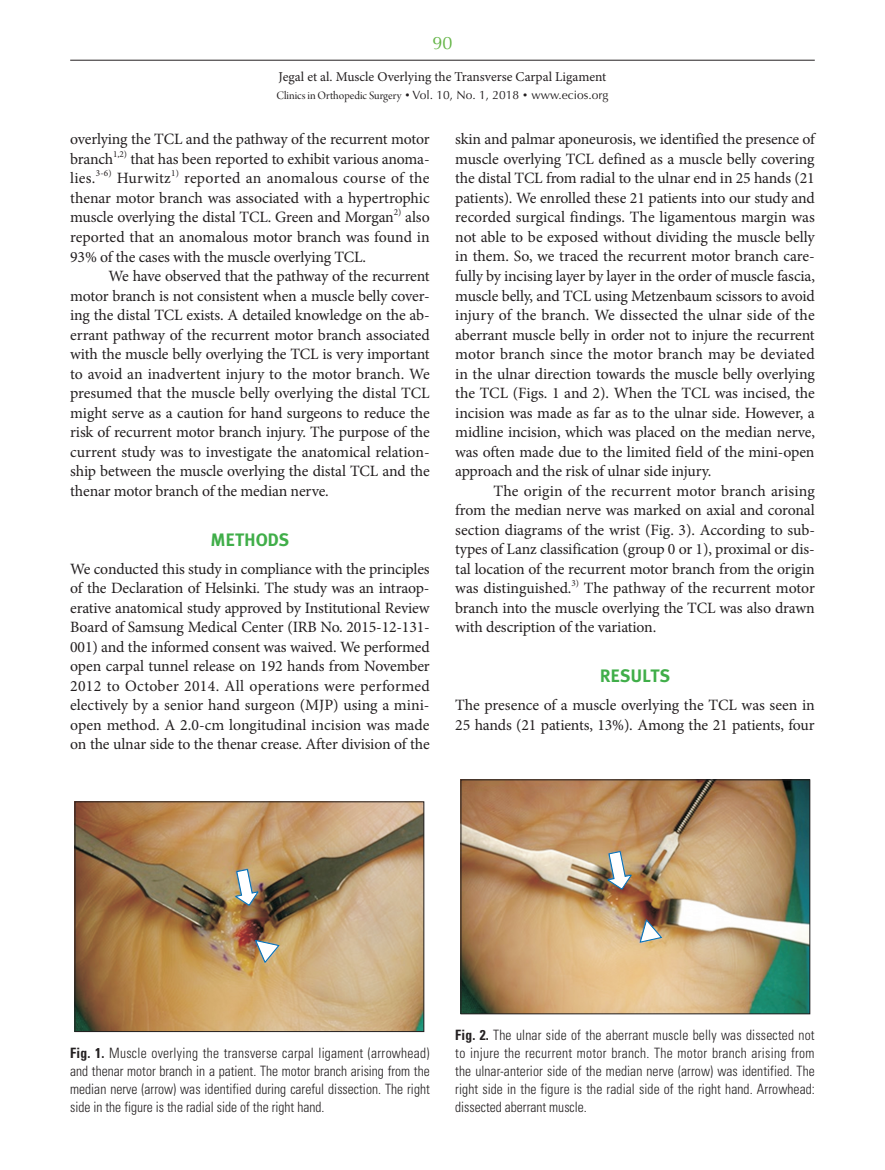
<style>
.page{position:relative;width:885px;height:1170px;background:#fff}
.page>*{position:absolute;margin:0;border:0;box-sizing:border-box;transform-origin:0 0}
.t1{font:700 18px "Meta Plus";letter-spacing:-.01em;color:#40ae49}
.t2{font:18px "Optima LT Std";color:#63b445}
.t3{font:15.75px/19.5px "Minion Pro";letter-spacing:-.01em;color:#231f20;text-align:justify}
.t4{font:15.75px "Minion Pro";letter-spacing:.015em;color:#231f20}
.t5{font:300 condensed 14.25px/18px "Univers";color:#231f20;text-align:justify;scale:.95 1}
.t6{font:13.5px "Minion Pro";color:#231f20}
.t7{font:12px "Optima LT Std";color:#231f20}
.t8{font:9.15px "Minion Pro";color:#231f20}
.s1{font-family:"Arno Pro Display"}
.s2{font-size:9px}
.s3{font-weight:700}
</style>
<div class="page">
<hr style="left:70px;top:60px;width:744px;height:1px;background:#231f20">
<img style="left:77px;top:803px;width:345px;height:226px">
<div style="left:75px;top:801px;width:349px;height:230px;border:1px solid #231f20"></div>
<svg style="left:233px;top:868px;width:27px;height:38px"></svg>
<svg style="left:254px;top:939px;width:26px;height:24px"></svg>
<img style="left:462px;top:781px;width:346px;height:231px">
<div style="left:460px;top:779px;width:350px;height:235px;border:1px solid #231f20"></div>
<svg style="left:605px;top:850px;width:28px;height:40px"></svg>
<svg style="left:639px;top:918px;width:23px;height:25px"></svg>
<p class="t2" style="left:432px;top:32px;width:22px">90</p>
<p class="t6" style="left:278px;top:68px;width:329px">Jegal et al. Muscle Overlying the Transverse Carpal Ligament</p>
<p class="t7" style="left:276px;top:88px;width:333px"><span class="s1">Clinics in Orthopedic Surgery</span> <span class="s2">•</span> Vol. 10, No. 1, 2018 <span class="s2">•</span> www.ecios.org</p>
<p class="t3" style="left:70px;top:130px;width:361px">overlying the TCL and the pathway of the recurrent motor branch</p>
<p class="t3" style="left:455px;top:130px;width:361px">skin and palmar aponeurosis, we identified the presence of muscle overlying TCL defined as a muscle belly covering the distal TCL from radial to the ulnar end in 25 hands (21 patients). We enrolled these 21 patients into our study and recorded surgical findings. The ligamentous margin was not able to be exposed without dividing the muscle belly in them. So, we traced the recurrent motor branch care&shy;fully by incising layer by layer in the order of muscle fascia, muscle belly, and TCL using Metzenbaum scissors to avoid injury of the branch. We dissected the ulnar side of the aberrant muscle belly in order not to injure the recurrent motor branch since the motor branch may be deviated in the ulnar direction towards the muscle belly overlying the TCL (Figs. 1 and 2). When the TCL was incised, the incision was made as far as to the ulnar side. However, a midline incision, which was placed on the median nerve, was often made due to the limited field of the mini-open approach and the risk of ulnar side injury.</p>
<p class="t3" style="left:455px;top:481px;width:361px;text-indent:38px">The origin of the recurrent motor branch arising from the median nerve was marked on axial and coronal section diagrams of the wrist (Fig. 3). According to sub&shy;types of Lanz classification (group 0 or 1), proximal or dis&shy;tal location of the recurrent motor branch from the origin was distinguished.</p>
<p class="t8" style="left:113px;top:147px;width:15px">1,2)</p>
<p class="t3" style="left:130px;top:149px;width:301px">that has been reported to exhibit various anoma-</p>
<p class="t3" style="left:70px;top:169px;width:27px">lies.</p>
<p class="t8" style="left:96px;top:167px;width:17px">3-6)</p>
<p class="t4" style="left:117px;top:168px;width:56px">Hurwitz</p>
<p class="t8" style="left:171px;top:167px;width:9px">1)</p>
<p class="t3" style="left:70px;top:169px;width:361px;text-indent:114px">reported an anomalous course of the thenar motor branch was associated with a hypertrophic muscle overlying the distal TCL. Green and Morgan</p>
<p class="t8" style="left:394px;top:206px;width:9px">2)</p>
<p class="t3" style="left:70px;top:208px;width:361px;text-indent:335px">also reported that an anomalous motor branch was found in 93% of the cases with the muscle overlying TCL.</p>
<p class="t3" style="left:70px;top:266px;width:361px;text-indent:38px">We have observed that the pathway of the recurrent motor branch is not consistent when a muscle belly cover&shy;ing the distal TCL exists. A detailed knowledge on the ab&shy;errant pathway of the recurrent motor branch associated with the muscle belly overlying the TCL is very important to avoid an inadvertent injury to the motor branch. We presumed that the muscle belly overlying the distal TCL might serve as a caution for hand surgeons to reduce the risk of recurrent motor branch injury. The purpose of the current study was to investigate the anatomical relation&shy;ship between the muscle overlying the distal TCL and the thenar motor branch of the median nerve.</p>
<p class="t1" style="left:210px;top:529px;width:80px">METHODS</p>
<p class="t3" style="left:70px;top:559px;width:361px">We conducted this study in compliance with the principles of the Declaration of Helsinki. The study was an intraop&shy;erative anatomical study approved by Institutional Review Board of Samsung Medical Center (IRB No. 2015-12-131- 001) and the informed consent was waived. We performed open carpal tunnel release on 192 hands from November 2012 to October 2014. All operations were performed electively by a senior hand surgeon (MJP) using a mini&shy;open method. A 2.0-cm longitudinal incision was made on the ulnar side to the thenar crease. After division of the</p>
<p class="t8" style="left:571px;top:576px;width:9px">3)</p>
<p class="t3" style="left:455px;top:578px;width:361px;text-indent:128px">The pathway of the recurrent motor branch into the muscle overlying the TCL was also drawn with description of the variation.</p>
<p class="t1" style="left:599px;top:665px;width:72px">RESULTS</p>
<p class="t3" style="left:455px;top:695px;width:361px">The presence of a muscle overlying the TCL was seen in<br>25 hands (21 patients, 13%). Among the 21 patients, four</p>
<p class="t5" style="left:70px;top:1044px;width:380px"><span class="s3">Fig. 1.</span> Muscle overlying the transverse carpal ligament (arrowhead) and thenar motor branch in a patient. The motor branch arising from the median nerve (arrow) was identified during careful dissection. The right side in the figure is the radial side of the right hand.</p>
<p class="t5" style="left:455px;top:1026px;width:380px"><span class="s3">Fig. 2.</span> The ulnar side of the aberrant muscle belly was dissected not to injure the recurrent motor branch. The motor branch arising from the ulnar-anterior side of the median nerve (arrow) was identified. The right side in the figure is the radial side of the right hand. Arrowhead: dissected aberrant muscle.</p>
</div>
